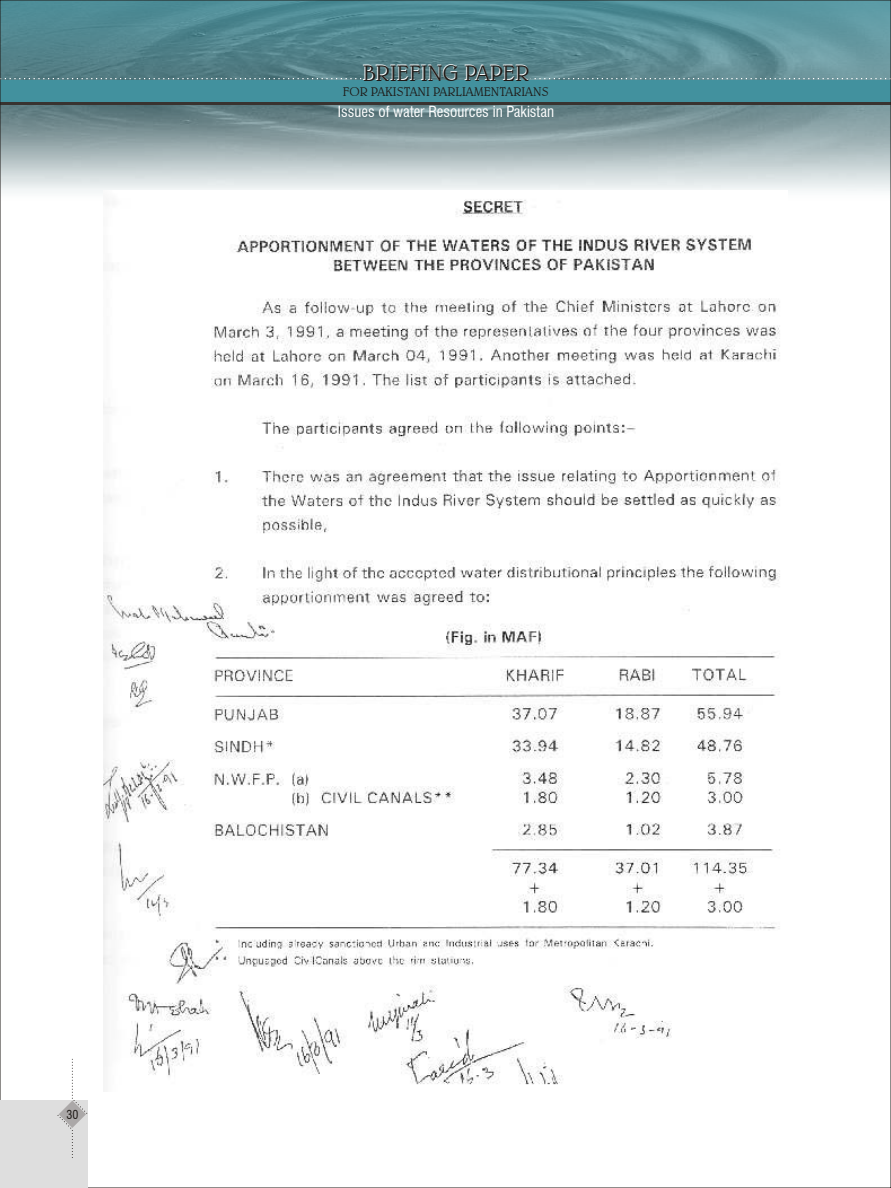
<style>
.page{position:relative;width:891px;height:1188px;background:#fff}
.page>*{position:absolute;margin:0;border:0;box-sizing:border-box;transform-origin:0 0}
.t1{font:22.5px "Belwe Lt BT";color:#fff}
.t2{font:15px "Swis 721 Cn BT";color:#fff}
.t3{font:12.75px "Belwe Lt BT";color:#1f1a17}
.t4{font:12px "Swis 721 Cn BT";color:#1f1a17}
</style>
<div class="page">
<svg style="left:2px;top:2px;width:887px;height:190px;background:#7ea0a6"></svg>
<div style="left:0;top:86px;width:891px;height:19px;background:#383330"></div>
<div style="left:0;top:80px;width:891px;height:22px;background:#42919e"></div>
<svg style="left:2px;top:78px;width:359px;height:1px"></svg>
<svg style="left:531px;top:78px;width:358px;height:1px"></svg>
<img style="left:104px;top:190px;width:683px;height:895px">
<div style="left:0;top:1101px;width:87px;height:87px;background:#dedede"></div>
<svg style="left:57px;top:1058px;width:31px;height:102px"></svg>
<h1 class="t1" style="left:362px;top:63px;width:168px">BRIEFING PAPER</h1>
<p class="t2" style="left:338px;top:102px;width:218px">Issues of water Resources in Pakistan</p>
<p class="t3" style="left:343px;top:86px;width:207px">FOR PAKISTANI PARLIAMENTARIANS</p>
<p class="t4" style="left:67px;top:1107px;width:13px">30</p>
</div>
